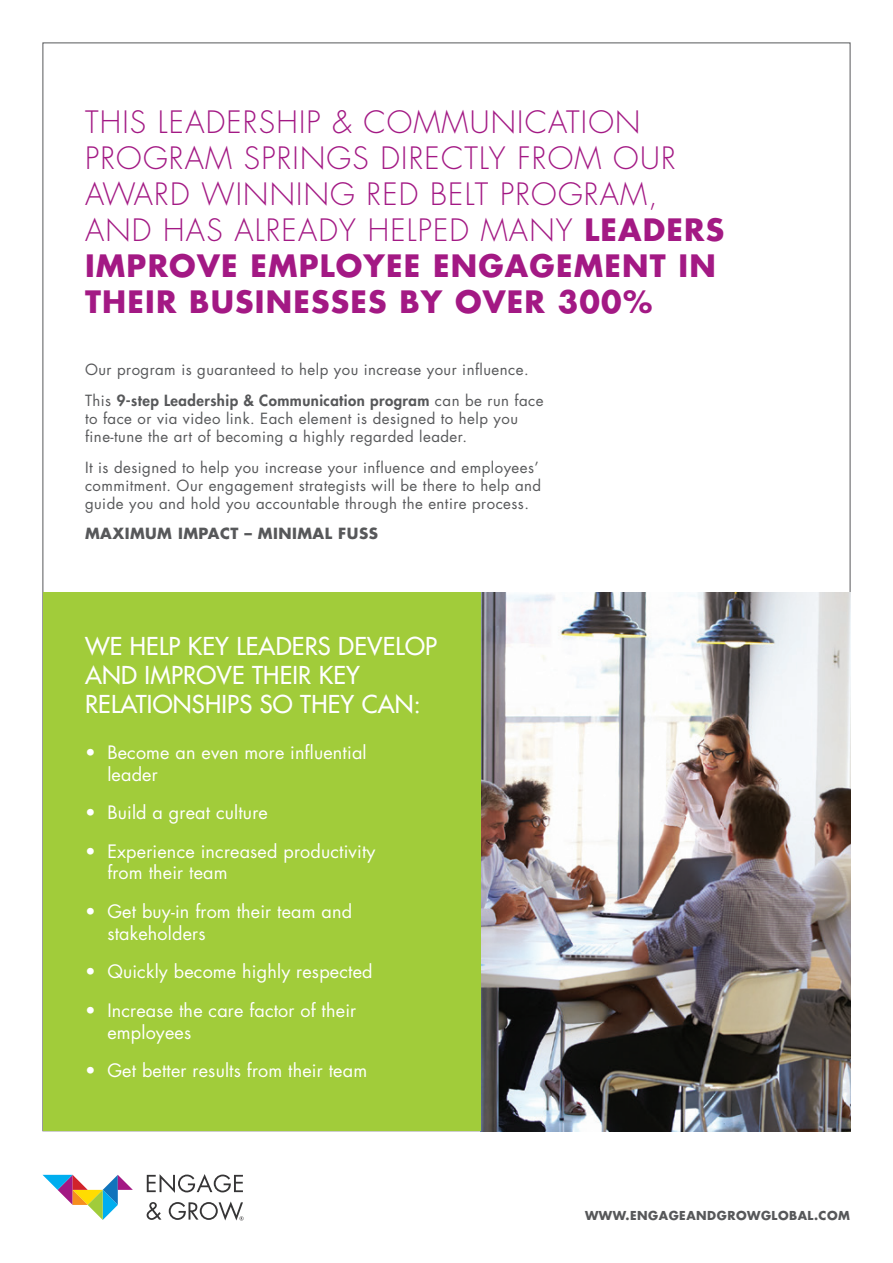
<style>
.page{position:relative;width:893px;height:1263px;background:#fff}
.page>*{position:absolute;margin:0;border:0;box-sizing:border-box;transform-origin:0 0}
.t1{font:300 30px/36px "Futura Std";letter-spacing:.04em;color:#a31984}
.t2{font:500 24px/28.8px "Futura Std";letter-spacing:.01em;color:#fff}
.t3{font:18px/21.6px "Futura Std";letter-spacing:.01em;color:#fff}
.t4{font:15px/18px "Futura Std";letter-spacing:.03em;color:#57585a}
.t5{font:700 15px "Futura Std";letter-spacing:.03em;color:#57585a}
.t6{font:700 12px "Futura Std";letter-spacing:.04em;color:#57585a}
.s1{font-weight:700}
.s2{font-weight:800}
</style>
<div class="page">
<img style="left:480px;top:592px;width:370px;height:539px">
<div style="left:43px;top:592px;width:437px;height:539px;background:#a1cc3a"></div>
<svg style="left:147px;top:1174px;width:96px;height:19px"></svg>
<svg style="left:147px;top:1202px;width:14px;height:18px"></svg>
<svg style="left:43px;top:1175px;width:90px;height:45px"></svg>
<svg style="left:169px;top:1201px;width:75px;height:19px"></svg>
<p class="t1" style="left:85px;top:105px;width:641px">THIS LEADERSHIP &amp; COMMUNICATION<br>PROGRAM SPRINGS DIRECTLY FROM OUR<br>AWARD WINNING RED BELT PROGRAM,<br>AND HAS ALREADY HELPED MANY <span class="s1">LEADERS<br>IMPROVE EMPLOYEE ENGAGEMENT IN<br>THEIR BUSINESSES BY OVER 300%</span></p>
<p class="t4" style="left:85px;top:361px;width:445px">Our program is guaranteed to help you increase your influence.</p>
<p class="t4" style="left:85px;top:391px;width:460px">This <span class="s2">9-step Leadership &amp; Communication program</span> can be run face to face or via video link. Each element is designed to help you fine-tune the art of becoming a highly regarded leader.</p>
<p class="t4" style="left:85px;top:458px;width:458px">It is designed to help you increase your influence and employees’ commitment. Our engagement strategists will be there to help and guide you and hold you accountable through the entire process.</p>
<p class="t5" style="left:85px;top:524px;width:294px">MAXIMUM IMPACT – MINIMAL FUSS</p>
<p class="t2" style="left:85px;top:632px;width:353px">WE HELP KEY LEADERS DEVELOP<br>AND IMPROVE THEIR KEY<br>RELATIONSHIPS SO THEY CAN:</p>
<p class="t3" style="left:107px;top:742px;width:261px;text-indent:-22px">• Become an even more influential leader</p>
<p class="t3" style="left:85px;top:802px;width:184px">• Build a great culture</p>
<p class="t3" style="left:107px;top:841px;width:270px;text-indent:-22px">• Experience increased productivity from their team</p>
<p class="t3" style="left:107px;top:901px;width:246px;text-indent:-22px">• Get buy-in from their team and stakeholders</p>
<p class="t3" style="left:85px;top:961px;width:289px">• Quickly become highly respected</p>
<p class="t3" style="left:107px;top:1000px;width:250px;text-indent:-22px">• Increase the care factor of their employees</p>
<p class="t3" style="left:85px;top:1060px;width:284px">• Get better results from their team</p>
<p class="t6" style="left:585px;top:1207px;width:266px">WWW.ENGAGEANDGROWGLOBAL.COM</p>
</div>
